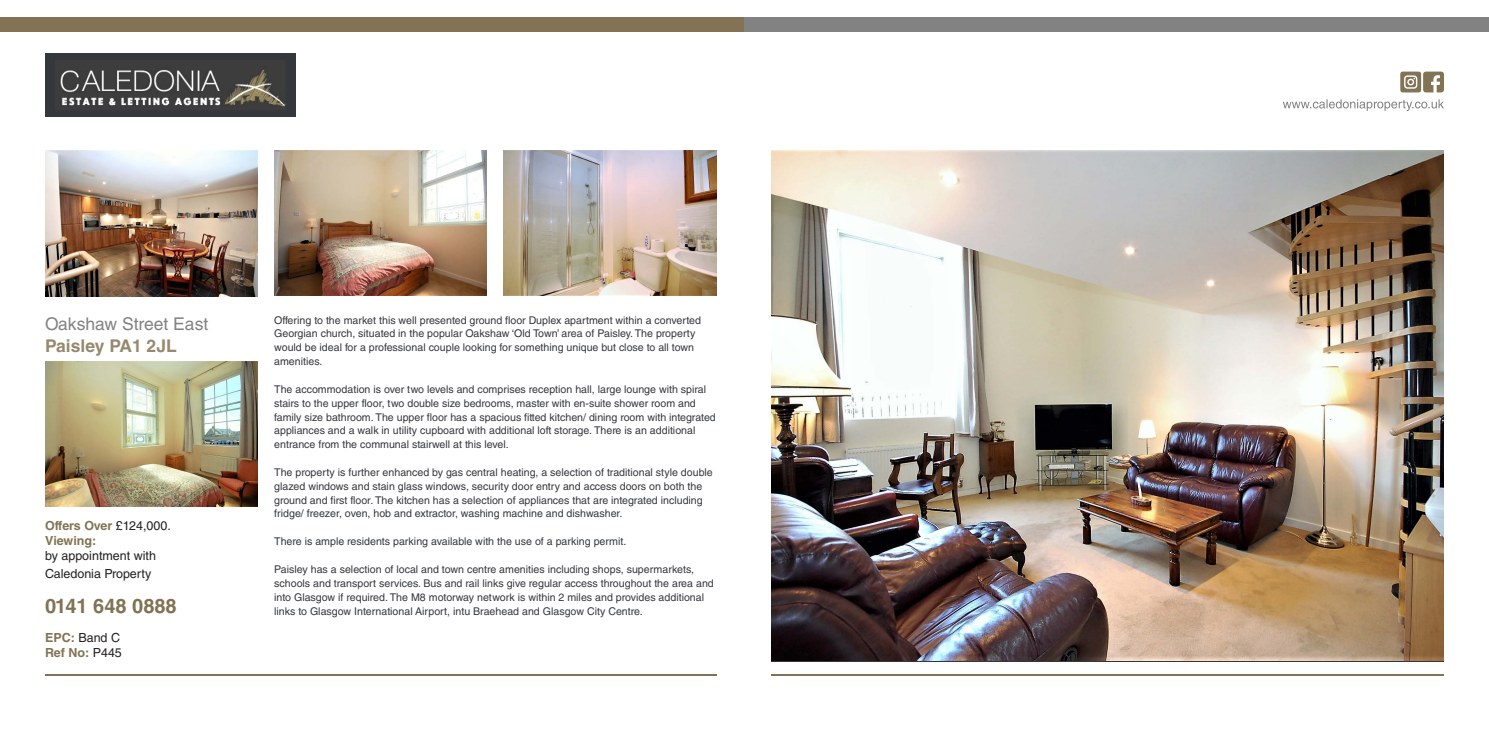
<style>
.page{position:relative;width:1489px;height:745px;background:#fff}
.page>*{position:absolute;margin:0;border:0;box-sizing:border-box;transform-origin:0 0}
.t1{font:700 20px "Helvetica LT Std";color:#817353}
.t2{font:17.5px/22.5px "Helvetica LT Std";color:#828283}
.t3{font:12.5px/15px "Helvetica LT Std";color:#231f20}
.t4{font:700 12.5px/15px "Helvetica LT Std";color:#817353}
.t5{font:10.62px/13.8px "Helvetica LT Std";color:#34373c}
.s1{font-weight:700;color:#96896d}
.s2{font-weight:700;color:#817353}
.s3{font-weight:400;color:#231f20}
</style>
<div class="page">
<img style="left:771px;top:151px;width:672px;height:508px">
<hr style="left:771px;top:673px;width:672px;height:2px;background:#817353">
<div style="left:0;top:18px;width:744px;height:14px;background:#817353"></div>
<svg style="left:1283px;top:99px;width:160px;height:12px"></svg>
<svg style="left:1400px;top:72px;width:43px;height:20px"></svg>
<div style="left:744px;top:18px;width:744px;height:14px;background:#828283"></div>
<hr style="left:45px;top:673px;width:671px;height:2px;background:#817353">
<img style="left:45px;top:151px;width:213px;height:145px">
<img style="left:274px;top:151px;width:213px;height:144px">
<img style="left:503px;top:151px;width:213px;height:144px">
<div style="left:45px;top:53px;width:250px;height:64px;background:#34373c"></div>
<img style="left:58px;top:66px;width:227px;height:44px">
<img style="left:45px;top:361px;width:213px;height:145px">
<p class="t2" style="left:45px;top:312px;width:165px">Oakshaw Street East<br><span class="s1">Paisley PA1 2JL</span></p>
<p class="t5" style="left:274px;top:313px;width:428px">Offering to the market this well presented ground floor Duplex apartment within a converted Georgian church, situated in the popular Oakshaw ‘Old Town’ area of Paisley. The property would be ideal for a professional couple looking for something unique but close to all town amenities.</p>
<p class="t5" style="left:274px;top:382px;width:443px">The accommodation is over two levels and comprises reception hall, large lounge with spiral stairs to the upper floor, two double size bedrooms, master with en-suite shower room and family size bathroom. The upper floor has a spacious fitted kitchen/ dining room with integrated appliances and a walk in utility cupboard with additional loft storage. There is an additional entrance from the communal stairwell at this level.</p>
<p class="t5" style="left:274px;top:465px;width:440px">The property is further enhanced by gas central heating, a selection of traditional style double glazed windows and stain glass windows, security door entry and access doors on both the ground and first floor. The kitchen has a selection of appliances that are integrated including fridge/ freezer, oven, hob and extractor, washing machine and dishwasher.</p>
<p class="t5" style="left:274px;top:534px;width:354px">There is ample residents parking available with the use of a parking permit.</p>
<p class="t5" style="left:274px;top:562px;width:441px">Paisley has a selection of local and town centre amenities including shops, supermarkets, schools and transport services. Bus and rail links give regular access throughout the area and into Glasgow if required. The M8 motorway network is within 2 miles and provides additional links to Glasgow International Airport, intu Braehead and Glasgow City Centre.</p>
<p class="t3" style="left:45px;top:517px;width:127px"><span class="s2">Offers Over</span> £124,000.<br><span class="s2">Viewing:<br></span>by appointment with</p>
<p class="t3" style="left:45px;top:565px;width:108px">Caledonia Property</p>
<p class="t1" style="left:45px;top:593px;width:133px">0141 648 0888</p>
<p class="t4" style="left:45px;top:629px;width:78px">EPC: <span class="s3">Band C<br></span>Ref No: <span class="s3">P445</span></p>
</div>
